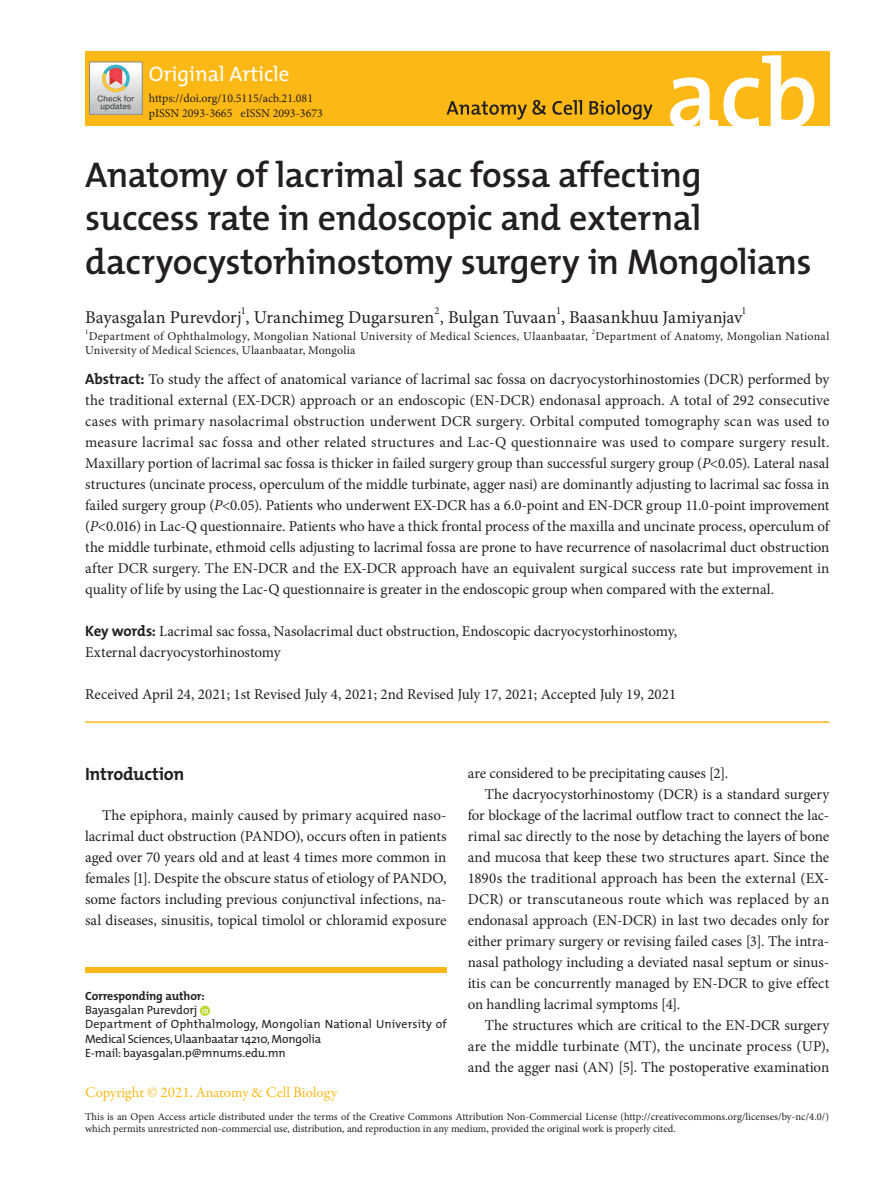
<style>
.page{position:relative;width:893px;height:1191px;background:#fff}
.page>*{position:absolute;margin:0;border:0;box-sizing:border-box;transform-origin:0 0}
.t1{font:600 36px/43.2px "The Mix";letter-spacing:-.01em;color:#231f20}
.t2{font:21px "The Mix";color:#fff}
.t3{font:18px "Minion Pro";color:#231f20}
.t4{font:700 18px "The Mix";letter-spacing:-.015em;color:#231f20}
.t5{font:15px/21px "Minion Pro";color:#231f20;text-align:justify}
.t6{font:15px "Minion Pro";letter-spacing:.02em;color:#231f20}
.t7{font:15px "Garamond Premr Pro";color:#fcb814}
.t8{font:12px/14.4px "Minion Pro";letter-spacing:.01em;color:#231f20}
.t9{font:12px/14.4px "The Mix";letter-spacing:-.01em;color:#231f20}
.t10{font:700 12px "The Mix";letter-spacing:-.01em;color:#231f20}
.t11{font:10.5px/12.6px "Minion Pro";color:#231f20}
.t12{font:7.05px "Minion Pro";color:#231f20}
.s1{font-family:"The Mix";font-weight:700}
.s2{font-style:italic}
</style>
<div class="page">
<div style="left:85px;top:51px;width:744px;height:75px;background:#fcb814"></div>
<svg style="left:670px;top:55px;width:144px;height:71px"></svg>
<svg style="left:446px;top:100px;width:207px;height:20px"></svg>
<svg style="left:90px;top:62px;width:52px;height:53px;background:#cbc6c1"></svg>
<div style="left:85px;top:967px;width:361px;height:5px;background:#fcb814"></div>
<svg style="left:200px;top:1005px;width:10px;height:11px"></svg>
<svg style="left:202px;top:1007px;width:6px;height:6px"></svg>
<hr style="left:85px;top:721px;width:744px;height:2px;background:#fcb814">
<h2 class="t2" style="left:149px;top:57px;width:142px">Original Article</h2>
<p class="t8" style="left:149px;top:91px;width:176px">https://doi.org/10.5115/acb.21.081 pISSN 2093-3665 eISSN 2093-3673</p>
<h1 class="t1" style="left:85px;top:152px;width:728px">Anatomy of lacrimal sac fossa affecting success rate in endoscopic and external dacryocystorhinostomy surgery in Mongolians</h1>
<p class="t3" style="left:85px;top:305px;width:659px">Bayasgalan Purevdorj , Uranchimeg Dugarsuren , Bulgan Tuvaan , Baasankhuu Jamiyanjav</p>
<p class="t11" style="left:241px;top:305px;width:7px">1</p>
<p class="t11" style="left:434px;top:305px;width:7px">2</p>
<p class="t11" style="left:556px;top:305px;width:7px">1</p>
<p class="t11" style="left:741px;top:305px;width:7px">1</p>
<p class="t12" style="left:85px;top:327px;width:5px">1</p>
<p class="t8" style="left:89px;top:328px;width:501px">Department of Ophthalmology, Mongolian National University of Medical Sciences, Ulaanbaatar,</p>
<p class="t12" style="left:592px;top:327px;width:5px">2</p>
<p class="t8" style="left:595px;top:328px;width:235px">Department of Anatomy, Mongolian National</p>
<p class="t8" style="left:85px;top:343px;width:272px">University of Medical Sciences, Ulaanbaatar, Mongolia</p>
<p class="t5" style="left:85px;top:368px;width:746px"><span class="s1">Abstract:</span> To study the affect of anatomical variance of lacrimal sac fossa on dacryocystorhinostomies (DCR) performed by the traditional external (EX-DCR) approach or an endoscopic (EN-DCR) endonasal approach. A total of 292 consecutive cases with primary nasolacrimal obstruction underwent DCR surgery. Orbital computed tomography scan was used to measure lacrimal sac fossa and other related structures and Lac-Q questionnaire was used to compare surgery result.<br>Maxillary portion of lacrimal sac fossa is thicker in failed surgery group than successful surgery group (<span class="s2">P</span>&lt;0.05). Lateral nasal structures (uncinate process, operculum of the middle turbinate, agger nasi) are dominantly adjusting to lacrimal sac fossa in failed surgery group (<span class="s2">P</span>&lt;0.05). Patients who underwent EX-DCR has a 6.0-point and EN-DCR group 11.0-point improvement (<span class="s2">P</span>&lt;0.016) in Lac-Q questionnaire. Patients who have a thick frontal process of the maxilla and uncinate process, operculum of the middle turbinate, ethmoid cells adjusting to lacrimal fossa are prone to have recurrence of nasolacrimal duct obstruction after DCR surgery. The EN-DCR and the EX-DCR approach have an equivalent surgical success rate but improvement in quality of life by using the Lac-Q questionnaire is greater in the endoscopic group when compared with the external.</p>
<p class="t5" style="left:85px;top:620px;width:593px"><span class="s1">Key words:</span> Lacrimal sac fossa, Nasolacrimal duct obstruction, Endoscopic dacryocystorhinostomy,<br>External dacryocystorhinostomy</p>
<p class="t5" style="left:85px;top:684px;width:592px">Received April 24, 2021; 1st Revised July 4, 2021; 2nd Revised July 17, 2021; Accepted July 19, 2021</p>
<p class="t4" style="left:85px;top:759px;width:101px">Introduction</p>
<p class="t5" style="left:85px;top:804px;width:363px;text-indent:17px">The epiphora, mainly caused by primary acquired naso&shy;lacrimal duct obstruction (PANDO), occurs often in patients aged over 70 years old and at least 4 times more common in females [1]. Despite the obscure status of etiology of PANDO, some factors including previous conjunctival infections, na&shy;sal diseases, sinusitis, topical timolol or chloramid exposure</p>
<p class="t10" style="left:85px;top:985px;width:121px">Corresponding author:</p>
<p class="t9" style="left:85px;top:1002px;width:363px">Bayasgalan Purevdorj<br>Department of Ophthalmology, Mongolian National University of Medical Sciences, Ulaanbaatar 14210, Mongolia<br>E-mail: bayasgalan.p@mnums.edu.mn</p>
<p class="t7" style="left:85px;top:1083px;width:254px">Copyright © 2021. Anatomy &amp; Cell Biology</p>
<p class="t5" style="left:468px;top:762px;width:262px">are considered to be precipitating causes [2].</p>
<p class="t5" style="left:485px;top:783px;width:346px">The dacryocystorhinostomy (DCR) is a standard surgery</p>
<p class="t5" style="left:468px;top:804px;width:363px">for blockage of the lacrimal outflow tract to connect the lac-</p>
<p class="t5" style="left:468px;top:825px;width:363px">rimal sac directly to the nose by detaching the layers of bone</p>
<p class="t5" style="left:468px;top:846px;width:363px">and mucosa that keep these two structures apart. Since the</p>
<p class="t5" style="left:468px;top:867px;width:363px">1890s the traditional approach has been the external (EX-</p>
<p class="t6" style="left:468px;top:889px;width:363px">DCR) or transcutaneous route which was replaced by an</p>
<p class="t5" style="left:468px;top:909px;width:363px">endonasal approach (EN-DCR) in last two decades only for</p>
<p class="t5" style="left:468px;top:930px;width:363px">either primary surgery or revising failed cases [3]. The intra-</p>
<p class="t5" style="left:468px;top:951px;width:363px">nasal pathology including a deviated nasal septum or sinus-</p>
<p class="t5" style="left:468px;top:972px;width:363px">itis can be concurrently managed by EN-DCR to give effect</p>
<p class="t5" style="left:468px;top:993px;width:214px">on handling lacrimal symptoms [4].</p>
<p class="t5" style="left:485px;top:1014px;width:346px">The structures which are critical to the EN-DCR surgery</p>
<p class="t5" style="left:468px;top:1035px;width:363px">are the middle turbinate (MT), the uncinate process (UP),</p>
<p class="t5" style="left:468px;top:1056px;width:363px">and the agger nasi (AN) [5]. The postoperative examination</p>
<p class="t11" style="left:85px;top:1110px;width:745px">This is an Open Access article distributed under the terms of the Creative Commons Attribution Non-Commercial License (http://creativecommons.org/licenses/by-nc/4.0/) which permits unrestricted non-commercial use, distribution, and reproduction in any medium, provided the original work is properly cited.</p>
</div>
